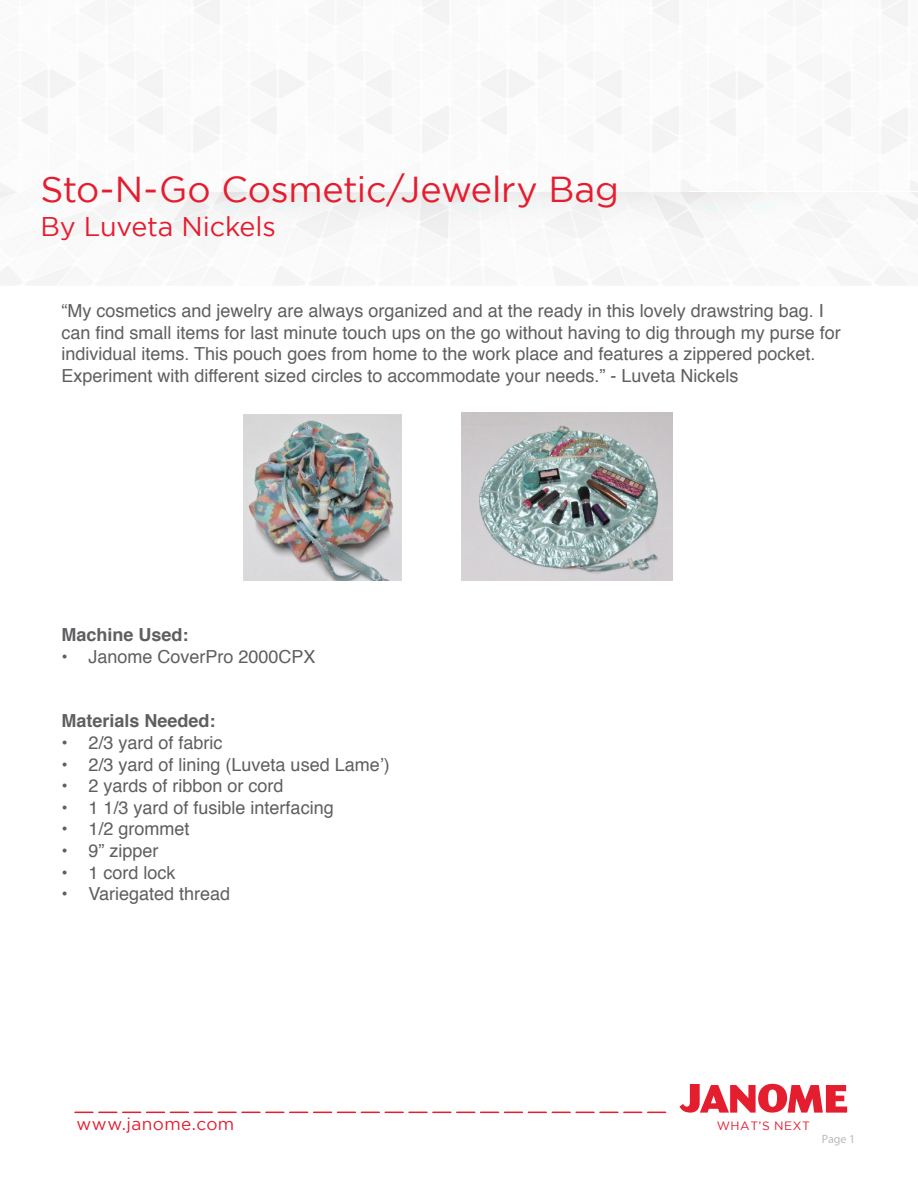
<style>
.page{position:relative;width:918px;height:1188px;background:#fff}
.page>*{position:absolute;margin:0;border:0;box-sizing:border-box;transform-origin:0 0}
.t1{font:36px "Gotham";letter-spacing:-.01em;color:#e41d2f}
.t2{font:27px "Gotham";letter-spacing:-.01em;color:#e41d2f}
.t3{font:18px/21.6px "Helvetica";color:#5f5f62}
.t4{font:700 18px "Helvetica";color:#5f5f62}
.t5{font:17.25px "Gotham";letter-spacing:.025em;color:#e41d2f}
.t6{font:12px "Gotham";letter-spacing:.045em;color:#e41d2f}
.t7{font:12px "Myriad Pro";color:#babbbe}
</style>
<div class="page">
<svg style="left:51px;top:192px;width:816px;height:66px"></svg>
<svg style="left:680px;top:1084px;width:167px;height:29px"></svg>
<svg style="left:75px;top:1112px;width:591px;height:1px"></svg>
<img style="left:243px;top:414px;width:158px;height:166px">
<img style="left:462px;top:412px;width:210px;height:168px">
<p class="t1" style="left:40px;top:169px;width:580px">Sto-N-Go Cosmetic/Jewelry Bag</p>
<p class="t2" style="left:40px;top:211px;width:237px">By Luveta Nickels</p>
<p class="t3" style="left:62px;top:300px;width:781px">“My cosmetics and jewelry are always organized and at the ready in this lovely drawstring bag. I can find small items for last minute touch ups on the go without having to dig through my purse for individual items. This pouch goes from home to the work place and features a zippered pocket.<br>Experiment with different sized circles to accommodate your needs.” - Luveta Nickels</p>
<p class="t4" style="left:62px;top:620px;width:129px">Machine Used:</p>
<p class="t3" style="left:62px;top:646px;width:256px">• Janome CoverPro 2000CPX</p>
<p class="t4" style="left:62px;top:707px;width:156px">Materials Needed:</p>
<p class="t3" style="left:62px;top:732px;width:163px">• 2/3 yard of fabric</p>
<p class="t3" style="left:62px;top:754px;width:330px">• 2/3 yard of lining (Luveta used Lame’)</p>
<p class="t3" style="left:62px;top:776px;width:224px">• 2 yards of ribbon or cord</p>
<p class="t3" style="left:62px;top:797px;width:274px">• 1 1/3 yard of fusible interfacing</p>
<p class="t3" style="left:62px;top:819px;width:130px">• 1/2 grommet</p>
<p class="t3" style="left:62px;top:840px;width:99px">• 9” zipper</p>
<p class="t3" style="left:62px;top:862px;width:116px">• 1 cord lock</p>
<p class="t3" style="left:62px;top:884px;width:170px">• Variegated thread</p>
<p class="t5" style="left:76px;top:1115px;width:159px">www.janome.com</p>
<p class="t6" style="left:717px;top:1119px;width:95px">WHAT’S NEXT</p>
<p class="t7" style="left:822px;top:1132px;width:35px">Page 1</p>
</div>
